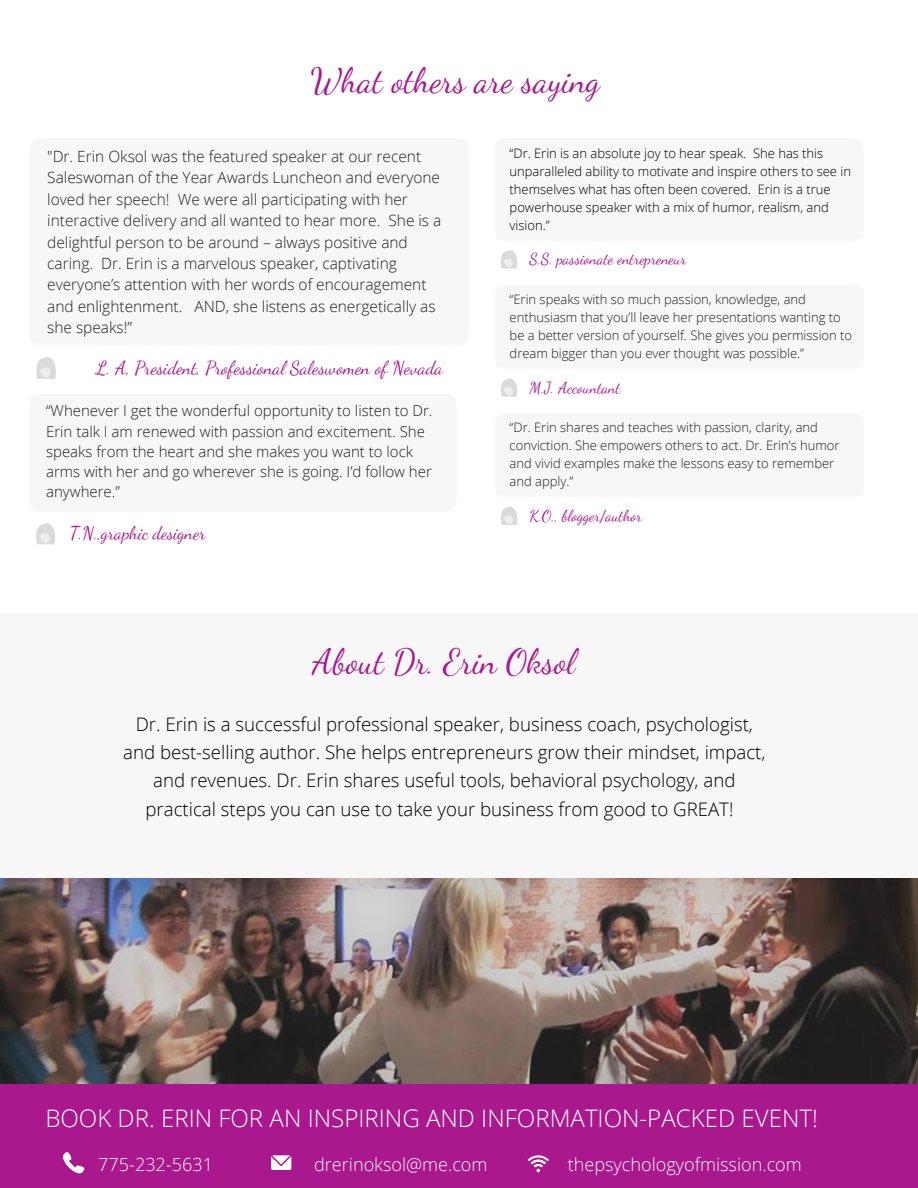
<style>
.page{position:relative;width:918px;height:1188px;background:#fff}
.page>*{position:absolute;margin:0;border:0;box-sizing:border-box;transform-origin:0 0}
.t1{font:34.35px "Dancing Script";color:#a9188d}
.t2{font:300 24.15px "Open Sans";color:#fff}
.t3{font:300 18.75px/28.2px "Open Sans";color:#000;text-align:center}
.t4{font:18.6px "Dancing Script";color:#a9188d}
.t5{font:300 18.15px "Open Sans";color:#f7f7f7}
.t6{font:18px "Dancing Script";color:#a9188d}
.t7{font:15.6px "Dancing Script";color:#a9188d}
.t8{font:300 15.45px/21.3px "Open Sans";color:#222}
.t9{font:300 15px/20.2px "Open Sans";color:#222}
.t10{font:300 13.05px/18px "Open Sans";color:#222}
.t11{font:300 13.05px/18px "Open Sans";color:#000}
</style>
<div class="page">
<img style="left:0;top:878px;width:918px;height:206px">
<div style="left:0;top:1084px;width:918px;height:104px;background:#a9188d"></div>
<svg style="left:271px;top:1155px;width:20px;height:15px"></svg>
<svg style="left:63px;top:1152px;width:21px;height:21px"></svg>
<svg style="left:528px;top:1155px;width:21px;height:17px"></svg>
<div style="left:455px;top:153px;width:14px;height:180px;background:#f7f7f7"></div>
<div style="left:43px;top:153px;width:413px;height:180px;background:#f7f7f7"></div>
<div style="left:43px;top:139px;width:413px;height:14px;background:#f7f7f7"></div>
<div style="left:30px;top:153px;width:13px;height:180px;background:#f7f7f7"></div>
<div style="left:43px;top:332px;width:413px;height:13px;background:#f7f7f7"></div>
<svg style="left:36px;top:357px;width:20px;height:22px"></svg>
<div style="left:852px;top:150px;width:12px;height:80px;background:#f7f7f7"></div>
<div style="left:506px;top:150px;width:347px;height:80px;background:#f7f7f7"></div>
<div style="left:506px;top:139px;width:347px;height:12px;background:#f7f7f7"></div>
<div style="left:495px;top:150px;width:12px;height:80px;background:#f7f7f7"></div>
<div style="left:506px;top:230px;width:347px;height:10px;background:#f7f7f7"></div>
<svg style="left:501px;top:250px;width:16px;height:18px"></svg>
<div style="left:852px;top:297px;width:12px;height:61px;background:#f7f7f7"></div>
<div style="left:506px;top:297px;width:347px;height:61px;background:#f7f7f7"></div>
<div style="left:506px;top:285px;width:347px;height:12px;background:#f7f7f7"></div>
<div style="left:495px;top:297px;width:12px;height:61px;background:#f7f7f7"></div>
<div style="left:506px;top:358px;width:347px;height:11px;background:#f7f7f7"></div>
<svg style="left:501px;top:379px;width:16px;height:18px"></svg>
<div style="left:852px;top:425px;width:12px;height:62px;background:#f7f7f7"></div>
<div style="left:506px;top:425px;width:347px;height:62px;background:#f7f7f7"></div>
<div style="left:506px;top:413px;width:347px;height:12px;background:#f7f7f7"></div>
<div style="left:495px;top:425px;width:12px;height:62px;background:#f7f7f7"></div>
<div style="left:506px;top:486px;width:347px;height:11px;background:#f7f7f7"></div>
<svg style="left:501px;top:507px;width:16px;height:18px"></svg>
<div style="left:443px;top:408px;width:13px;height:92px;background:#f7f7f7"></div>
<div style="left:42px;top:408px;width:402px;height:92px;background:#f7f7f7"></div>
<div style="left:42px;top:394px;width:402px;height:14px;background:#f7f7f7"></div>
<div style="left:30px;top:408px;width:13px;height:92px;background:#f7f7f7"></div>
<div style="left:42px;top:499px;width:402px;height:12px;background:#f7f7f7"></div>
<svg style="left:36px;top:523px;width:19px;height:21px"></svg>
<div style="left:0;top:613px;width:918px;height:265px;background:#f7f7f7"></div>
<h1 class="t1" style="left:310px;top:61px;width:291px">What others are saying</h1>
<p class="t8" style="left:47px;top:145px;width:396px">"Dr. Erin Oksol was the featured speaker at our recent Saleswoman of the Year Awards Luncheon and everyone loved her speech! We were all participating with her interactive delivery and all wanted to hear more. She is a delightful person to be around – always positive and caring. Dr. Erin is a marvelous speaker, captivating everyone’s attention with her words of encouragement and enlightenment. AND, she listens as energetically as she speaks!”</p>
<p class="t4" style="left:96px;top:356px;width:348px">L. A, President, Professional Saleswomen of Nevada</p>
<p class="t9" style="left:46px;top:400px;width:388px">“Whenever I get the wonderful opportunity to listen to Dr.<br>Erin talk I am renewed with passion and excitement. She speaks from the heart and she makes you want to lock arms with her and go wherever she is going. I’d follow her anywhere.”</p>
<p class="t6" style="left:70px;top:522px;width:137px">T.N.,graphic designer</p>
<p class="t11" style="left:510px;top:143px;width:343px">“Dr. Erin is an absolute joy to hear speak. She has this unparalleled ability to motivate and inspire others to see in themselves what has often been covered. Erin is a true powerhouse speaker with a mix of humor, realism, and vision.”</p>
<p class="t7" style="left:529px;top:250px;width:158px">S.S. passionate entrepreneur</p>
<p class="t10" style="left:510px;top:290px;width:344px">“Erin speaks with so much passion, knowledge, and enthusiasm that you’ll leave her presentations wanting to be a better version of yourself. She gives you permission to dream bigger than you ever thought was possible.”</p>
<p class="t7" style="left:529px;top:378px;width:92px">M.J. Accountant</p>
<p class="t10" style="left:510px;top:418px;width:331px">“Dr. Erin shares and teaches with passion, clarity, and conviction. She empowers others to act. Dr. Erin’s humor and vivid examples make the lessons easy to remember and apply.”</p>
<p class="t7" style="left:529px;top:507px;width:114px">K.O., blogger/author</p>
<h1 class="t1" style="left:313px;top:641px;width:264px">About Dr. Erin Oksol</h1>
<p class="t3" style="left:123px;top:710px;width:644px">Dr. Erin is a successful professional speaker, business coach, psychologist, and best-selling author. She helps entrepreneurs grow their mindset, impact, and revenues. Dr. Erin shares useful tools, behavioral psychology, and practical steps you can use to take your business from good to GREAT!</p>
<h2 class="t2" style="left:45px;top:1101px;width:774px">BOOK DR. ERIN FOR AN INSPIRING AND INFORMATION-PACKED EVENT!</h2>
<p class="t5" style="left:98px;top:1152px;width:116px">775-232-5631</p>
<p class="t5" style="left:314px;top:1152px;width:175px">drerinoksol@me.com</p>
<p class="t5" style="left:568px;top:1152px;width:236px">thepsychologyofmission.com</p>
</div>
